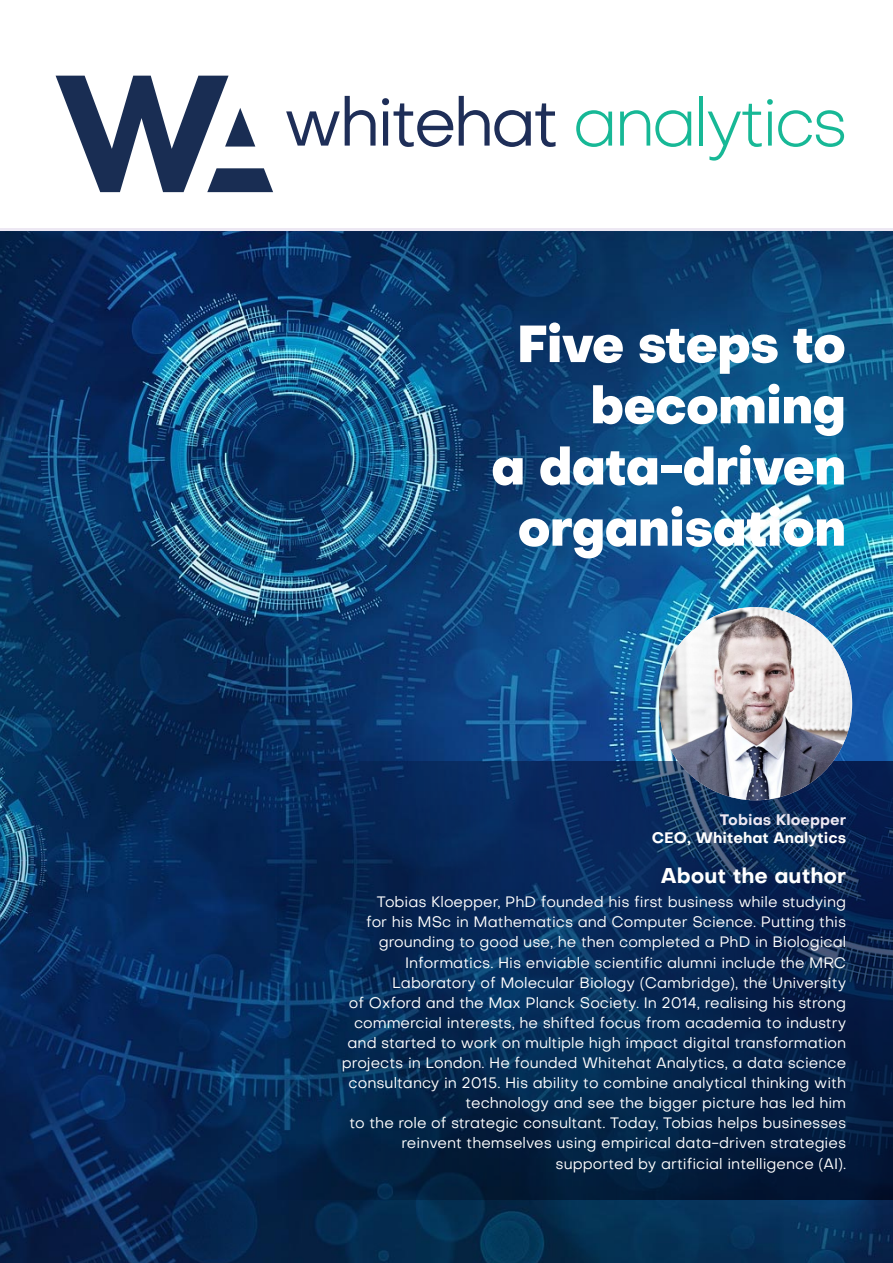
<style>
.page{position:relative;width:893px;height:1263px;background:#fff}
.page>*{position:absolute;margin:0;border:0;box-sizing:border-box;transform-origin:0 0}
.t1{font:800 51px/61.2px "Objectivity";letter-spacing:-.025em;color:#fff;text-align:right}
.t2{font:700 21px "Objectivity";color:#fff}
.t3{font:15px/20.1px "Objectivity";color:#fff;text-align:right}
.t4{font:700 15px/18px "Objectivity";color:#fff;text-align:right}
.s1{color:#ede8f3}
</style>
<div class="page">
<img style="left:0;top:231px;width:893px;height:1032px">
<svg style="left:286px;top:96px;width:90px;height:50px"></svg>
<svg style="left:382px;top:98px;width:71px;height:49px"></svg>
<svg style="left:459px;top:96px;width:97px;height:51px"></svg>
<svg style="left:576px;top:110px;width:36px;height:37px"></svg>
<svg style="left:620px;top:110px;width:71px;height:37px"></svg>
<hr style="left:699px;top:96px;width:4px;height:50px;background:#17b896">
<svg style="left:708px;top:99px;width:136px;height:62px"></svg>
<svg style="left:56px;top:76px;width:217px;height:116px"></svg>
<hr style="left:0;top:228px;width:893px;height:3px;background:#ede8f3">
<svg style="left:277px;top:762px;width:616px;height:437px;background:#062650"></svg>
<img style="left:659px;top:607px;width:193px;height:193px;border-radius:50%">
<p class="t1" style="left:491px;top:319px;width:357px">Five steps to becoming<br>a data-driven organisation</p>
<p class="t4" style="left:652px;top:813px;width:196px"><span class="s1">Tobias Kloepper<br></span>CEO, Whitehat Analytics</p>
<p class="t2" style="left:661px;top:867px;width:187px">About the author</p>
<p class="t3" style="left:342px;top:893px;width:506px">Tobias Kloepper, PhD founded his first business while studying<br>for his MSc in Mathematics and Computer Science. Putting this grounding to good use, he then completed a PhD in Biological Informatics. His enviable scientific alumni include the MRC Laboratory of Molecular Biology (Cambridge), the University<br>of Oxford and the Max Planck Society. In 2014, realising his strong commercial interests, he shifted focus from academia to industry and started to work on multiple high impact digital transformation projects in London. He founded Whitehat Analytics, a data science consultancy in 2015. His ability to combine analytical thinking with technology and see the bigger picture has led him<br>to the role of strategic consultant. Today, Tobias helps businesses reinvent themselves using empirical data-driven strategies supported by artificial intelligence (AI).</p>
</div>
